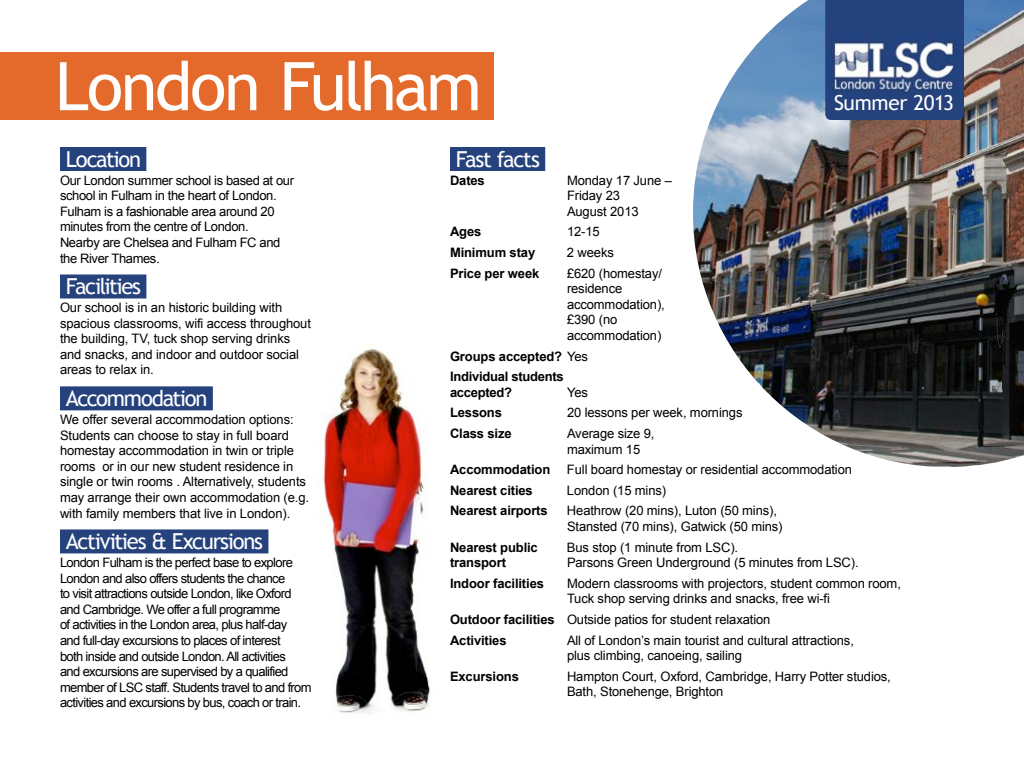
<style>
.page{position:relative;width:1024px;height:768px;background:#fff}
.page>*{position:absolute;margin:0;border:0;box-sizing:border-box;transform-origin:0 0}
.t1{font:67.1px "Trebuchet MS";letter-spacing:-.04em;color:#fffefd}
.t2{font:22px "Trebuchet MS";letter-spacing:-.06em;color:#fffefd}
.t3{font:20.7px "Trebuchet MS";letter-spacing:-.015em;color:#fffefd}
.t4{font:13px/15.6px "Arial";letter-spacing:-.01em;color:#000}
.t5{font:13px/15.6px "Arial";letter-spacing:-.05em;color:#000}
.t6{font:700 13px/20.6px "Arial";letter-spacing:-.01em;color:#000}
.t7{font:13px/15.6px "Arial";letter-spacing:-.03em;color:#000}
.s1{font-weight:400}
.s2{font-weight:700}
</style>
<div class="page">
<img style="left:319px;top:349px;width:111px;height:364px">
<div style="left:450px;top:147px;width:95px;height:24px;background:#25427d"></div>
<div style="left:0;top:53px;width:494px;height:67px;background:#e36a2b"></div>
<div style="left:60px;top:147px;width:86px;height:24px;background:#25427d"></div>
<div style="left:60px;top:274px;width:86px;height:24px;background:#25427d"></div>
<div style="left:60px;top:386px;width:153px;height:24px;background:#25427d"></div>
<div style="left:60px;top:529px;width:208px;height:24px;background:#25427d"></div>
<img style="left:693px;top:0;width:331px;height:467px">
<div style="left:825px;top:0;width:139px;height:120px;background:#25427d"></div>
<img style="left:828px;top:33px;width:131px;height:62px">
<h1 class="t1" style="left:55px;top:47px;width:428px">London Fulham</h1>
<h3 class="t3" style="left:834px;top:91px;width:122px">Summer 2013</h3>
<h2 class="t2" style="left:66px;top:146px;width:77px">Location</h2>
<p class="t7" style="left:60px;top:172px;width:236px">Our London summer school is based at our school in Fulham in the heart of London.<br>Fulham is a fashionable area around 20 minutes from the centre of London.<br>Nearby are Chelsea and Fulham FC and the River Thames.</p>
<h2 class="t2" style="left:66px;top:274px;width:77px">Facilities</h2>
<p class="t4" style="left:60px;top:300px;width:253px">Our school is in an historic building with spacious classrooms, wifi access throughout the building, TV, tuck shop serving drinks and snacks, and indoor and outdoor social areas to relax in.</p>
<h2 class="t2" style="left:66px;top:386px;width:143px">Accommodation</h2>
<p class="t4" style="left:60px;top:412px;width:251px">We offer several accommodation options:<br>Students can choose to stay in full board homestay accommodation in twin or triple rooms or in our new student residence in single or twin rooms . Alternatively, students may arrange their own accommodation (e.g. with family members that live in London).</p>
<h2 class="t2" style="left:66px;top:529px;width:199px">Activities &amp; Excursions</h2>
<p class="t5" style="left:60px;top:555px;width:253px">London Fulham is the perfect base to explore London and also offers students the chance<br>to visit attractions outside London, like Oxford and Cambridge. We offer a full programme<br>of activities in the London area, plus half-day<br>and full-day excursions to places of interest<br>both inside and outside London. All activities<br>and excursions are supervised by a qualified member of LSC staff. Students travel to and from activities and excursions by bus, coach or train.</p>
<h2 class="t2" style="left:456px;top:146px;width:86px">Fast facts</h2>
<p class="t6" style="left:450px;top:170px;width:36px">Dates</p>
<p class="t4" style="left:567px;top:172px;width:107px">Monday 17 June –<br>Friday 23<br>August 2013</p>
<p class="t6" style="left:450px;top:222px;width:33px">Ages</p>
<p class="t4" style="left:567px;top:224px;width:34px">12-15</p>
<p class="t6" style="left:450px;top:242px;width:87px">Minimum stay</p>
<p class="t4" style="left:567px;top:245px;width:48px">2 weeks</p>
<p class="t6" style="left:450px;top:263px;width:91px">Price per week</p>
<p class="t4" style="left:567px;top:265px;width:99px">£620 (homestay/ residence accommodation), £390 (no accommodation)</p>
<p class="t6" style="left:450px;top:346px;width:139px">Groups accepted? <span class="s1">Yes<br></span>Individual students</p>
<p class="t6" style="left:450px;top:382px;width:64px">accepted?</p>
<p class="t4" style="left:567px;top:385px;width:22px">Yes</p>
<p class="t6" style="left:450px;top:403px;width:53px">Lessons</p>
<p class="t4" style="left:567px;top:405px;width:177px">20 lessons per week, mornings</p>
<p class="t6" style="left:450px;top:423px;width:63px">Class size</p>
<p class="t4" style="left:567px;top:426px;width:89px">Average size 9, maximum 15</p>
<p class="t6" style="left:450px;top:459px;width:102px">Accommodation</p>
<p class="t4" style="left:567px;top:462px;width:287px">Full board homestay or residential accommodation</p>
<p class="t6" style="left:450px;top:480px;width:84px">Nearest cities</p>
<p class="t4" style="left:567px;top:483px;width:101px">London (15 mins)</p>
<p class="t6" style="left:450px;top:501px;width:99px">Nearest airports</p>
<p class="t4" style="left:567px;top:503px;width:217px">Heathrow (20 mins), Luton (50 mins),<br>Stansted (70 mins), Gatwick (50 mins)</p>
<p class="t6" style="left:450px;top:537px;width:89px">Nearest public</p>
<p class="t4" style="left:567px;top:539px;width:173px">Bus stop (1 minute from LSC).</p>
<p class="t6" style="left:450px;top:552px;width:58px">transport</p>
<p class="t4" style="left:567px;top:555px;width:293px">Parsons Green Underground (5 minutes from LSC).</p>
<p class="t6" style="left:450px;top:573px;width:96px">Indoor facilities</p>
<p class="t4" style="left:567px;top:576px;width:335px">Modern classrooms with projectors, student common room,<br>Tuck shop serving drinks and snacks, free wi-fi</p>
<p class="t4" style="left:450px;top:609px;width:322px;line-height:20.6px"><span class="s2">Outdoor facilities</span> Outside patios for student relaxation<br><span class="s2">Activities</span></p>
<p class="t4" style="left:567px;top:632px;width:288px">All of London’s main tourist and cultural attractions, plus climbing, canoeing, sailing</p>
<p class="t6" style="left:450px;top:666px;width:70px">Excursions</p>
<p class="t4" style="left:567px;top:669px;width:325px">Hampton Court, Oxford, Cambridge, Harry Potter studios,<br>Bath, Stonehenge, Brighton</p>
</div>
